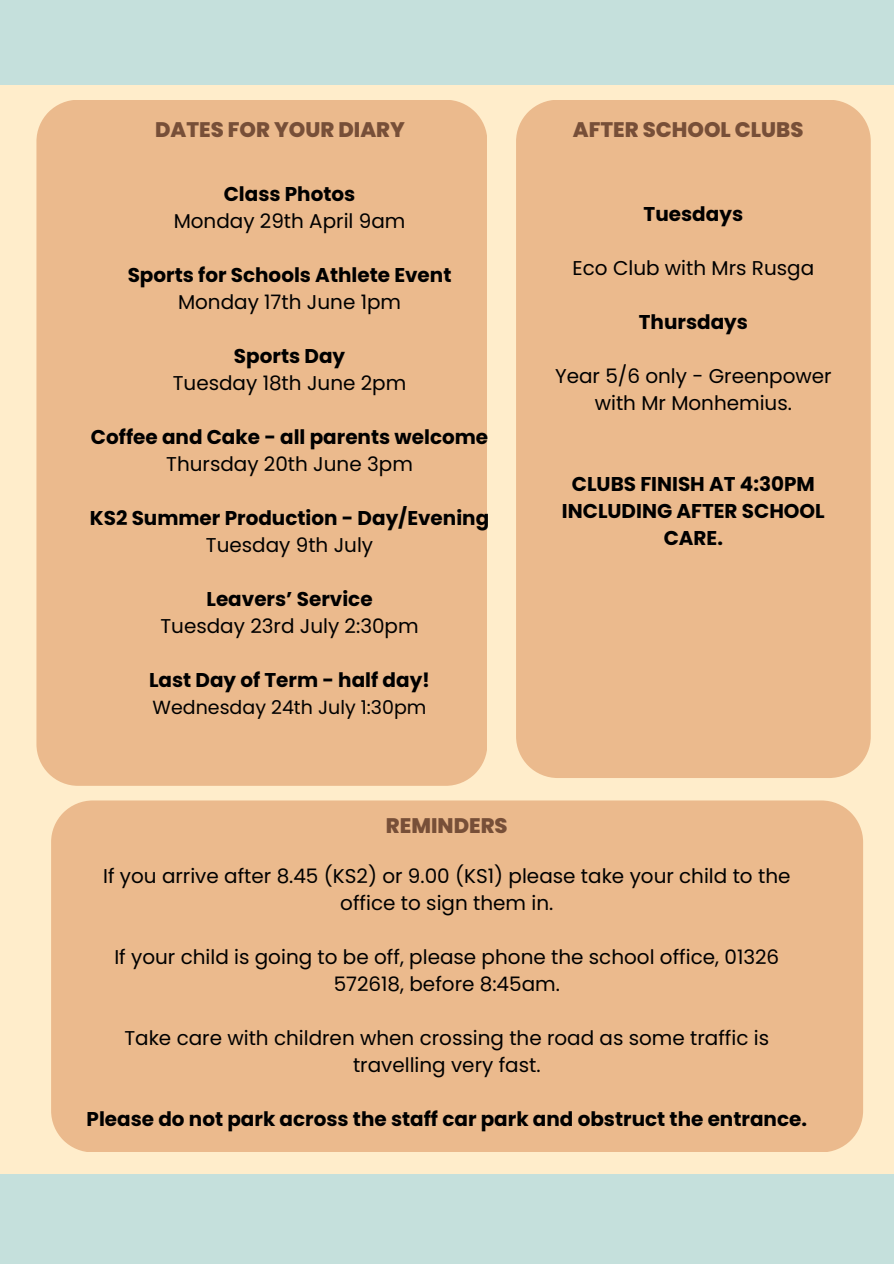
<style>
.page{position:relative;width:894px;height:1264px;background:#fff}
.page>*{position:absolute;margin:0;border:0;box-sizing:border-box;transform-origin:0 0}
.t1{font:800 21px "Poppins";color:#774f38}
.t2{font:19.95px/27px "Poppins";color:#000;text-align:center}
.t3{font:700 19.95px/27px "Poppins";color:#000;text-align:center}
.t4{font:19.05px "Poppins";color:#000}
</style>
<div class="page">
<div style="left:0;top:0;width:893px;height:1263px;background:#ffedcb"></div>
<div style="left:0;top:0;width:893px;height:84px;background:#c5e0dc"></div>
<div style="left:0;top:1174px;width:893px;height:89px;background:#c5e0dc"></div>
<div style="left:36px;top:100px;width:451px;height:685px;background:#ebba8d"></div>
<div style="left:516px;top:100px;width:354px;height:678px;background:#ebba8d"></div>
<div style="left:51px;top:800px;width:811px;height:352px;background:#ebba8d"></div>
<h1 class="t1" style="left:155px;top:114px;width:251px">DATES FOR YOUR DIARY</h1>
<p class="t3" style="left:224px;top:180px;width:133px">Class Photos</p>
<p class="t2" style="left:174px;top:207px;width:233px">Monday 29th April 9am</p>
<p class="t3" style="left:128px;top:261px;width:325px">Sports for Schools Athlete Event</p>
<p class="t2" style="left:178px;top:288px;width:224px">Monday 17th June 1pm</p>
<p class="t3" style="left:234px;top:342px;width:113px">Sports Day</p>
<p class="t2" style="left:173px;top:369px;width:235px">Tuesday 18th June 2pm</p>
<p class="t3" style="left:91px;top:423px;width:398px">Coffee and Cake - all parents welcome</p>
<p class="t2" style="left:166px;top:450px;width:248px">Thursday 20th June 3pm</p>
<p class="t3" style="left:90px;top:504px;width:401px">KS2 Summer Production - Day/Evening</p>
<p class="t2" style="left:206px;top:531px;width:169px">Tuesday 9th July</p>
<p class="t3" style="left:206px;top:585px;width:167px">Leavers’ Service</p>
<p class="t2" style="left:160px;top:612px;width:259px">Tuesday 23rd July 2:30pm</p>
<p class="t3" style="left:149px;top:666px;width:282px">Last Day of Term - half day!</p>
<p class="t4" style="left:153px;top:694px;width:275px">Wednesday 24th July 1:30pm</p>
<h1 class="t1" style="left:572px;top:114px;width:232px">AFTER SCHOOL CLUBS</h1>
<h1 class="t3" style="left:643px;top:200px;width:101px">Tuesdays</h1>
<h2 class="t2" style="left:572px;top:254px;width:243px">Eco Club with Mrs Rusga</h2>
<p class="t3" style="left:638px;top:308px;width:111px">Thursdays</p>
<h2 class="t2" style="left:555px;top:362px;width:278px">Year 5/6 only - Greenpower with Mr Monhemius.</h2>
<p class="t3" style="left:561px;top:470px;width:264px">CLUBS FINISH AT 4:30PM<br>INCLUDING AFTER SCHOOL<br>CARE.</p>
<h1 class="t1" style="left:386px;top:811px;width:123px">REMINDERS</h1>
<p class="t2" style="left:103px;top:862px;width:688px">If you arrive after 8.45 (KS2) or 9.00 (KS1) please take your child to the office to sign them in.</p>
<p class="t2" style="left:114px;top:943px;width:666px">If your child is going to be off, please phone the school office, 01326<br>572618, before 8:45am.</p>
<p class="t2" style="left:124px;top:1024px;width:646px">Take care with children when crossing the road as some traffic is travelling very fast.</p>
<h2 class="t3" style="left:87px;top:1105px;width:721px">Please do not park across the staff car park and obstruct the entrance.</h2>
</div>
